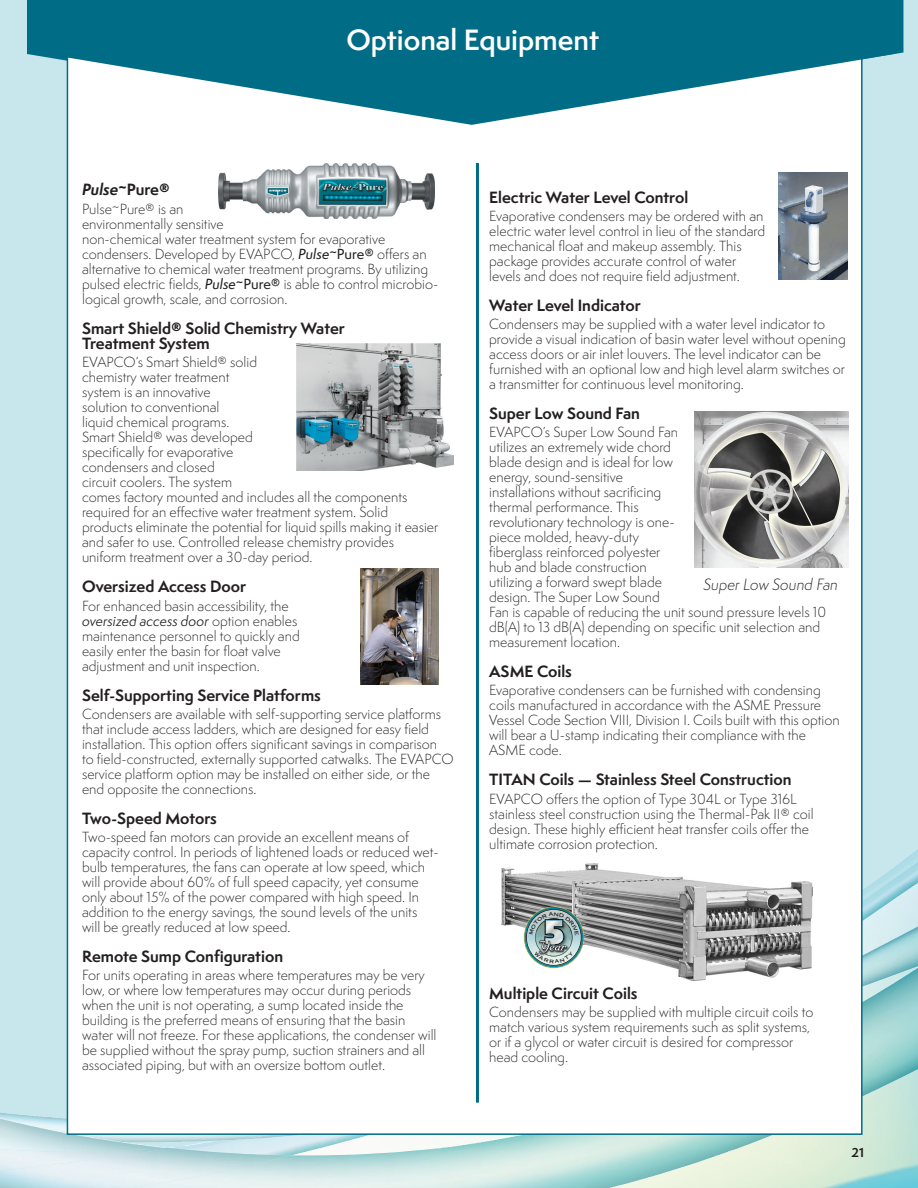
<style>
.page{position:relative;width:918px;height:1188px;background:#c8e7ed}
.page>*{position:absolute;margin:0;border:0;box-sizing:border-box;transform-origin:0 0}
.t1{font:600 27px "Semplicita Pro";color:#fff}
.t2{font:700 15px/15px "Semplicita Pro";color:#231f20}
.t3{font:italic 300 15px "Semplicita Pro";color:#231f20}
.t4{font:300 13.5px/15px "Semplicita Pro";color:#231f20}
.t5{font:italic 13.5px "Semplicita Pro";color:#231f20}
.t6{font:700 12px "Semplicita Pro";color:#231f20}
.s1{font-style:italic}
.s2{font-family:"Semplicita Pro Med It";font-weight:400}
.s3{font-weight:500}
.s4{font-weight:300;font-style:normal}
</style>
<div class="page">
<img style="left:0;top:1105px;width:171px;height:37px">
<img style="left:0;top:1118px;width:168px;height:29px">
<div style="left:741px;top:1149px;width:61px;height:39px;background:#e6f1da"></div>
<img style="left:802px;top:1118px;width:116px;height:70px">
<img style="left:171px;top:1135px;width:149px;height:12px">
<img style="left:320px;top:1139px;width:109px;height:8px">
<img style="left:863px;top:881px;width:55px;height:45px">
<img style="left:888px;top:862px;width:30px;height:21px">
<img style="left:241px;top:1135px;width:188px;height:4px">
<img style="left:0;top:1147px;width:741px;height:41px">
<svg style="left:146px;top:1147px;width:32px;height:1px"></svg>
<img style="left:429px;top:1097px;width:437px;height:52px">
<img style="left:863px;top:1045px;width:55px;height:52px">
<img style="left:0;top:1148px;width:291px;height:40px">
<img style="left:66px;top:936px;width:852px;height:109px">
<div style="left:67px;top:55px;width:796px;height:1080px;background:#fff;border:2px solid #006c85"></div>
<svg style="left:37px;top:0;width:866px;height:125px;fill:#006c85"></svg>
<hr style="left:476px;top:163px;width:3px;height:940px;background:#006c85">
<img style="left:218px;top:163px;width:217px;height:56px">
<img style="left:297px;top:343px;width:157px;height:128px">
<img style="left:361px;top:568px;width:78px;height:117px">
<img style="left:778px;top:172px;width:69px;height:108px">
<img style="left:501px;top:864px;width:312px;height:117px">
<img style="left:694px;top:411px;width:155px;height:157px">
<img style="left:524px;top:907px;width:60px;height:61px">
<p class="t1" style="left:347px;top:20px;width:254px">Optional Equipment</p>
<p class="t2" style="left:82px;top:182px;width:89px"><span class="s1">Pulse</span>~Pure®</p>
<p class="t4" style="left:82px;top:202px;width:103px">Pulse~Pure® is an</p>
<p class="t4" style="left:82px;top:217px;width:143px">environmentally sensitive</p>
<p class="t4" style="left:82px;top:232px;width:305px">non-chemical water treatment system for evaporative</p>
<p class="t4" style="left:82px;top:247px;width:346px">condensers. Developed by EVAPCO, <span class="s2">Pulse</span><span class="s3">~Pure®</span> offers an</p>
<p class="t4" style="left:82px;top:262px;width:348px">alternative to chemical water treatment programs. By utilizing</p>
<p class="t4" style="left:82px;top:277px;width:358px">pulsed electric fields, <span class="s2">Pulse</span><span class="s3">~Pure®</span> is able to control microbio&shy;logical growth, scale, and corrosion.</p>
<p class="t2" style="left:82px;top:321px;width:264px">Smart Shield® Solid Chemistry Water<br>Treatment System</p>
<p class="t4" style="left:82px;top:355px;width:177px">EVAPCO’s Smart Shield® solid chemistry water treatment system is an innovative solution to conventional<br>liquid chemical programs.</p>
<p class="t4" style="left:82px;top:430px;width:358px">Smart Shield® was developed<br>specifically for evaporative<br>condensers and closed<br>circuit coolers. The system<br>comes factory mounted and includes all the components required for an effective water treatment system. Solid products eliminate the potential for liquid spills making it easier and safer to use. Controlled release chemistry provides uniform treatment over a 30-day period.</p>
<p class="t2" style="left:82px;top:579px;width:166px">Oversized Access Door</p>
<p class="t4" style="left:82px;top:598px;width:208px">For enhanced basin accessibility, the</p>
<p class="t5" style="left:82px;top:611px;width:217px">oversized access door <span class="s4">option enables</span></p>
<p class="t4" style="left:82px;top:628px;width:219px">maintenance personnel to quickly and</p>
<p class="t4" style="left:82px;top:643px;width:200px">easily enter the basin for float valve</p>
<p class="t4" style="left:82px;top:658px;width:179px">adjustment and unit inspection.</p>
<p class="t2" style="left:82px;top:687px;width:240px">Self-Supporting Service Platforms</p>
<p class="t4" style="left:82px;top:706px;width:361px">Condensers are available with self-supporting service platforms</p>
<p class="t4" style="left:82px;top:721px;width:348px">that include access ladders, which are designed for easy field</p>
<p class="t4" style="left:82px;top:736px;width:357px">installation. This option offers significant savings in comparison</p>
<p class="t4" style="left:82px;top:751px;width:373px">to field-constructed, externally supported catwalks. The EVAPCO</p>
<p class="t4" style="left:82px;top:766px;width:349px">service platform option may be installed on either side, or the</p>
<p class="t4" style="left:82px;top:781px;width:176px">end opposite the connections.</p>
<p class="t2" style="left:82px;top:810px;width:136px">Two-Speed Motors</p>
<p class="t4" style="left:82px;top:830px;width:328px">Two-speed fan motors can provide an excellent means of</p>
<p class="t4" style="left:82px;top:845px;width:358px">capacity control. In periods of lightened loads or reduced wet&shy;bulb temperatures, the fans can operate at low speed, which</p>
<p class="t4" style="left:82px;top:875px;width:338px">will provide about 60% of full speed capacity, yet consume</p>
<p class="t4" style="left:82px;top:890px;width:339px">only about 15% of the power compared with high speed. In</p>
<p class="t4" style="left:82px;top:905px;width:337px">addition to the energy savings, the sound levels of the units</p>
<p class="t4" style="left:82px;top:920px;width:210px">will be greatly reduced at low speed.</p>
<p class="t2" style="left:82px;top:949px;width:203px">Remote Sump Configuration</p>
<p class="t4" style="left:82px;top:968px;width:344px">For units operating in areas where temperatures may be very</p>
<p class="t4" style="left:82px;top:983px;width:331px">low, or where low temperatures may occur during periods</p>
<p class="t4" style="left:82px;top:998px;width:323px">when the unit is not operating, a sump located inside the</p>
<p class="t4" style="left:82px;top:1013px;width:325px">building is the preferred means of ensuring that the basin</p>
<p class="t4" style="left:82px;top:1028px;width:356px">water will not freeze. For these applications, the condenser will</p>
<p class="t4" style="left:82px;top:1043px;width:344px">be supplied without the spray pump, suction strainers and all</p>
<p class="t4" style="left:82px;top:1058px;width:305px">associated piping, but with an oversize bottom outlet.</p>
<p class="t2" style="left:489px;top:189px;width:200px">Electric Water Level Control</p>
<p class="t4" style="left:489px;top:208px;width:276px">Evaporative condensers may be ordered with an</p>
<p class="t4" style="left:489px;top:223px;width:277px">electric water level control in lieu of the standard</p>
<p class="t4" style="left:489px;top:238px;width:254px">mechanical float and makeup assembly. This</p>
<p class="t4" style="left:489px;top:253px;width:249px">package provides accurate control of water</p>
<p class="t4" style="left:489px;top:268px;width:252px">levels and does not require field adjustment.</p>
<p class="t2" style="left:489px;top:297px;width:153px">Water Level Indicator</p>
<p class="t4" style="left:489px;top:316px;width:338px">Condensers may be supplied with a water level indicator to</p>
<p class="t4" style="left:489px;top:331px;width:358px">provide a visual indication of basin water level without opening</p>
<p class="t4" style="left:489px;top:346px;width:333px">access doors or air inlet louvers. The level indicator can be</p>
<p class="t4" style="left:489px;top:361px;width:357px">furnished with an optional low and high level alarm switches or</p>
<p class="t4" style="left:489px;top:376px;width:256px">a transmitter for continuous level monitoring.</p>
<p class="t2" style="left:489px;top:406px;width:152px">Super Low Sound Fan</p>
<p class="t4" style="left:489px;top:425px;width:190px">EVAPCO’s Super Low Sound Fan</p>
<p class="t4" style="left:489px;top:440px;width:183px">utilizes an extremely wide chord</p>
<p class="t4" style="left:489px;top:455px;width:185px">blade design and is ideal for low</p>
<p class="t4" style="left:489px;top:470px;width:135px">energy, sound-sensitive</p>
<p class="t4" style="left:489px;top:485px;width:174px">installations without sacrificing</p>
<p class="t4" style="left:489px;top:500px;width:151px">thermal performance. This</p>
<p class="t4" style="left:489px;top:515px;width:187px">revolutionary technology is one-</p>
<p class="t4" style="left:489px;top:530px;width:151px">piece molded, heavy-duty</p>
<p class="t4" style="left:489px;top:545px;width:173px">fiberglass reinforced polyester</p>
<p class="t4" style="left:489px;top:560px;width:159px">hub and blade construction</p>
<p class="t4" style="left:489px;top:575px;width:174px">utilizing a forward swept blade</p>
<p class="t4" style="left:489px;top:590px;width:172px">design. The Super Low Sound</p>
<p class="t4" style="left:489px;top:605px;width:338px">Fan is capable of reducing the unit sound pressure levels 10</p>
<p class="t4" style="left:489px;top:620px;width:332px">dB(A) to 13 dB(A) depending on specific unit selection and</p>
<p class="t4" style="left:489px;top:635px;width:132px">measurement location.</p>
<p class="t2" style="left:489px;top:664px;width:84px">ASME Coils</p>
<p class="t4" style="left:489px;top:683px;width:333px">Evaporative condensers can be furnished with condensing</p>
<p class="t4" style="left:489px;top:698px;width:333px">coils manufactured in accordance with the ASME Pressure</p>
<p class="t4" style="left:489px;top:713px;width:352px">Vessel Code Section VIII, Division I. Coils built with this option</p>
<p class="t4" style="left:489px;top:728px;width:318px">will bear a U-stamp indicating their compliance with the</p>
<p class="t4" style="left:489px;top:743px;width:74px">ASME code.</p>
<p class="t2" style="left:489px;top:772px;width:304px">TITAN Coils — Stainless Steel Construction</p>
<p class="t4" style="left:489px;top:791px;width:309px">EVAPCO offers the option of Type 304L or Type 316L</p>
<p class="t4" style="left:489px;top:806px;width:326px">stainless steel construction using the Thermal-Pak II® coil</p>
<p class="t4" style="left:489px;top:821px;width:321px">design. These highly efficient heat transfer coils offer the ultimate corrosion protection.</p>
<p class="t3" style="left:704px;top:575px;width:136px">Super Low Sound Fan</p>
<p class="t2" style="left:489px;top:985px;width:150px">Multiple Circuit Coils</p>
<p class="t4" style="left:489px;top:1004px;width:326px">Condensers may be supplied with multiple circuit coils to</p>
<p class="t4" style="left:489px;top:1019px;width:322px">match various system requirements such as split systems,</p>
<p class="t4" style="left:489px;top:1034px;width:306px">or if a glycol or water circuit is desired for compressor</p>
<p class="t4" style="left:489px;top:1049px;width:80px">head cooling.</p>
<p class="t6" style="left:852px;top:1143px;width:14px">21</p>
</div>
